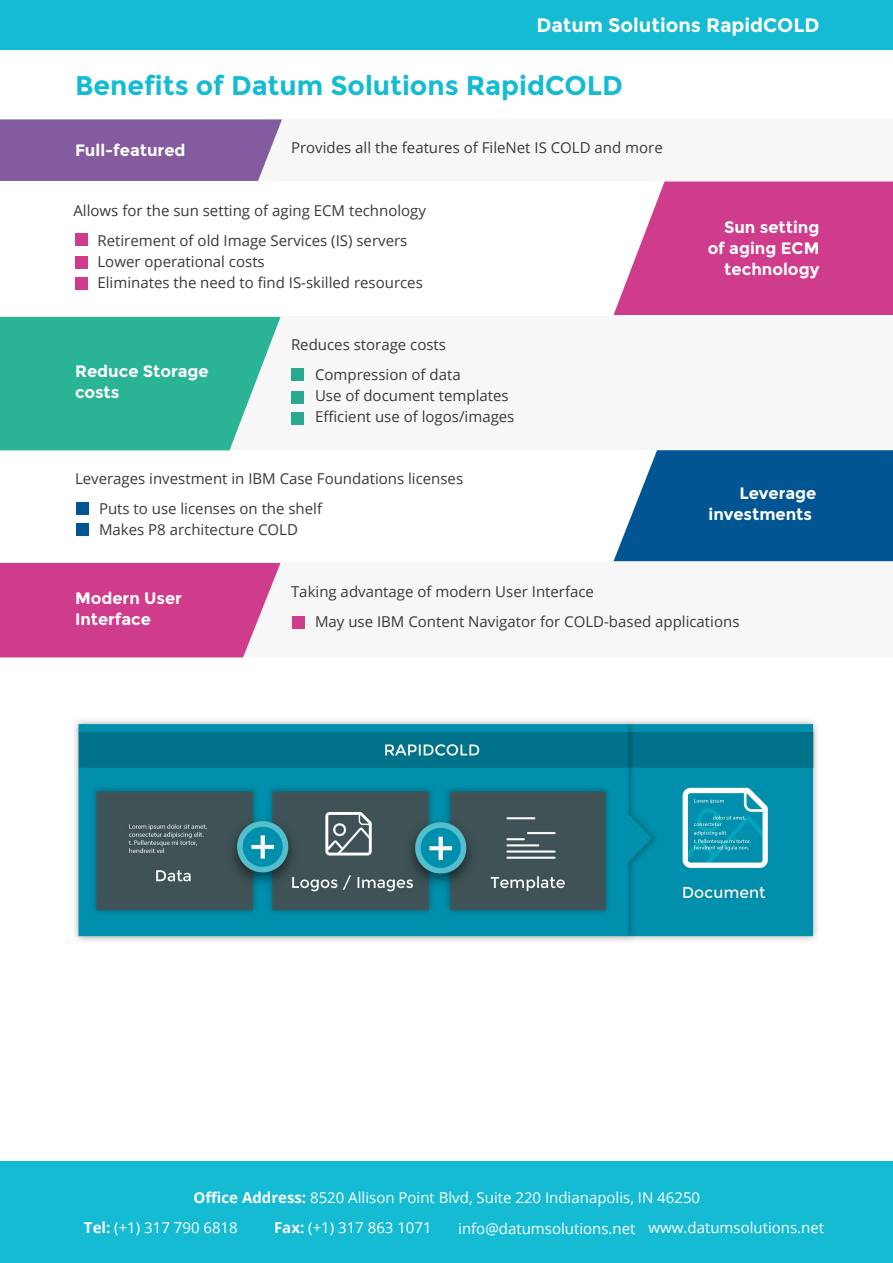
<style>
.page{position:relative;width:893px;height:1263px;background:#fff}
.page>*{position:absolute;margin:0;border:0;box-sizing:border-box;transform-origin:0 0}
.t1{font:700 27px "Montserrat";color:#14bbd3}
.t2{font:700 19.5px "Montserrat";color:#fff}
.t3{font:700 16.5px/21px "Montserrat";color:#fff;text-align:right}
.t4{font:15px/30px "Open Sans";color:#393939}
.t5{font:15px/30.6px "Open Sans";color:#fff}
.s1{font-weight:700}
</style>
<div class="page">
<div style="left:0;top:1161px;width:893px;height:102px;background:#14bbd3"></div>
<div style="left:0;top:0;width:893px;height:50px;background:#14bbd3"></div>
<img style="left:74px;top:719px;width:743px;height:223px">
<div style="left:76px;top:502px;width:12px;height:12px;background:#005592"></div>
<div style="left:76px;top:523px;width:12px;height:12px;background:#005592"></div>
<div style="left:0;top:119px;width:893px;height:62px;background:#f8f7f7"></div>
<svg style="left:0;top:119px;width:282px;height:62px;background:#8962a3"></svg>
<div style="left:0;top:316px;width:893px;height:134px;background:#f8f7f7"></div>
<svg style="left:614px;top:182px;width:279px;height:133px;background:#d45097"></svg>
<svg style="left:0;top:317px;width:280px;height:133px;background:#3cb99d"></svg>
<svg style="left:614px;top:450px;width:279px;height:111px;background:#13629a"></svg>
<div style="left:0;top:562px;width:893px;height:95px;background:#f8f7f7"></div>
<div style="left:0;top:563px;width:280px;height:94px;background:#d03c8c"></div>
<div style="left:292px;top:616px;width:12px;height:12px;background:#d03c8c"></div>
<div style="left:291px;top:369px;width:12px;height:12px;background:#29a98d"></div>
<div style="left:291px;top:391px;width:12px;height:12px;background:#29a98d"></div>
<div style="left:291px;top:412px;width:12px;height:12px;background:#29a98d"></div>
<div style="left:75px;top:234px;width:12px;height:12px;background:#d03c8c"></div>
<div style="left:75px;top:256px;width:12px;height:12px;background:#d03c8c"></div>
<div style="left:75px;top:277px;width:12px;height:12px;background:#d03c8c"></div>
<h2 class="t2" style="left:536px;top:13px;width:284px">Datum Solutions RapidCOLD</h2>
<h1 class="t1" style="left:75px;top:69px;width:549px">Benefits of Datum Solutions RapidCOLD</h1>
<p class="t3" style="left:75px;top:140px;width:112px">Full-featured</p>
<p class="t4" style="left:291px;top:132px;width:373px">Provides all the features of FileNet IS COLD and more</p>
<p class="t4" style="left:74px;top:195px;width:354px;text-align:center">Allows for the sun setting of aging ECM technology<br>Retirement of old Image Services (IS) servers</p>
<p class="t4" style="left:98px;top:250px;width:327px;line-height:21px">Lower operational costs<br>Eliminates the need to find IS-skilled resources</p>
<p class="t3" style="left:75px;top:360px;width:135px;text-align:left">Reduce Storage costs</p>
<p class="t4" style="left:315px;top:330px;width:147px;text-indent:-24px">Reduces storage costs<br>Compression of data</p>
<p class="t4" style="left:315px;top:385px;width:201px;line-height:21px">Use of document templates<br>Efficient use of logos/images</p>
<p class="t4" style="left:99px;top:463px;width:366px;text-indent:-24px">Leverages investment in IBM Case Foundations licenses<br>Puts to use licenses on the shelf</p>
<p class="t4" style="left:99px;top:514px;width:200px">Makes P8 architecture COLD</p>
<p class="t3" style="left:708px;top:217px;width:113px">Sun setting of aging ECM technology</p>
<p class="t3" style="left:708px;top:483px;width:109px">Leverage investments</p>
<p class="t3" style="left:75px;top:587px;width:109px;text-align:left">Modern User<br>Interface</p>
<p class="t4" style="left:315px;top:576px;width:426px;text-indent:-24px">Taking advantage of modern User Interface<br>May use IBM Content Navigator for COLD-based applications</p>
<p class="t5" style="left:84px;top:1182px;width:618px;text-indent:109px"><span class="s1">Office Address:</span> 8520 Allison Point Blvd, Suite 220 Indianapolis, IN 46250<br><span class="s1">Tel:</span> (+1) 317 790 6818</p>
<p class="t5" style="left:274px;top:1212px;width:159px"><span class="s1">Fax:</span> (+1) 317 863 1071</p>
<p class="t5" style="left:458px;top:1212px;width:367px">info@datumsolutions.net www.datumsolutions.net</p>
</div>
